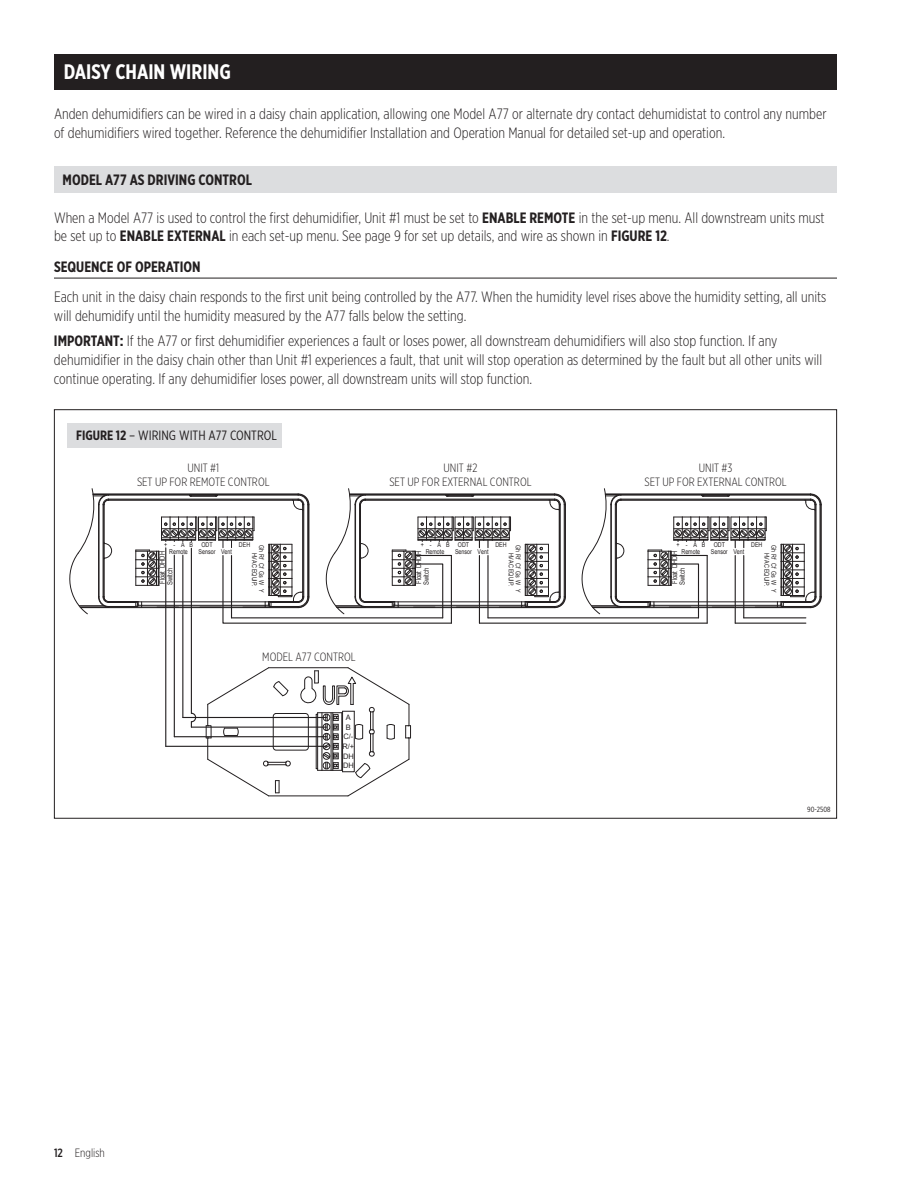
<style>
.page{position:relative;width:918px;height:1188px;background:#fff}
.page>*{position:absolute;margin:0;border:0;box-sizing:border-box;transform-origin:0 0}
.t1{font:700 21px "Gotham X Narrow";color:#fff}
.t2{font:300 15px/18.8px "Gotham X Narrow";color:#231f20}
.t3{font:700 15px "Gotham X Narrow";color:#231f20}
.t4{font:13.5px "Gotham X Narrow";color:#231f20}
.t5{font:300 12px/13.5px "Gotham X Narrow";color:#231f20;text-align:center}
.t6{font:7.5px "Arial";color:#231f20}
.t7{font:7.5px "Gotham X Narrow";color:#231f20}
.t8{font:7.2px/7.6px "Arial";color:#231f20;scale:.8 1}
.t9{font:6.6px/6.9px "Arial";color:#231f20;scale:.8 1}
.s1{font-weight:700}
.s2{font-weight:500}
</style>
<div class="page">
<hr style="left:54px;top:278px;width:783px;height:1px;background:#231f20">
<div style="left:54px;top:54px;width:783px;height:35px;background:#231f20"></div>
<div style="left:54px;top:167px;width:783px;height:26px;background:#dcdddf"></div>
<svg style="left:206px;top:667px;width:85px;height:129px"></svg>
<div style="left:273px;top:713px;width:36px;height:37px;border:1px solid #231f20;border-radius:3px"></div>
<hr style="left:269px;top:796px;width:79px;height:1px;background:#231f20">
<hr style="left:269px;top:667px;width:79px;height:1px;background:#231f20">
<svg style="left:300px;top:667px;width:111px;height:129px"></svg>
<hr style="left:165px;top:548px;width:1px;height:198px;background:#231f20">
<hr style="left:174px;top:555px;width:1px;height:182px;background:#231f20">
<hr style="left:182px;top:555px;width:1px;height:162px;background:#231f20">
<hr style="left:191px;top:548px;width:1px;height:165px;background:#231f20">
<hr style="left:183px;top:717px;width:143px;height:1px;background:#231f20">
<hr style="left:191px;top:727px;width:135px;height:1px;background:#231f20">
<hr style="left:174px;top:736px;width:152px;height:1px;background:#231f20">
<hr style="left:166px;top:746px;width:160px;height:1px;background:#231f20">
<svg style="left:190px;top:712px;width:7px;height:15px"></svg>
<hr style="left:488px;top:617px;width:211px;height:1px;background:#231f20">
<hr style="left:479px;top:623px;width:228px;height:1px;background:#231f20">
<svg style="left:70px;top:488px;width:496px;height:136px"></svg>
<hr style="left:451px;top:555px;width:1px;height:68px;background:#231f20">
<hr style="left:479px;top:556px;width:1px;height:67px;background:#231f20">
<svg style="left:576px;top:488px;width:246px;height:131px"></svg>
<hr style="left:707px;top:555px;width:1px;height:68px;background:#231f20">
<hr style="left:671px;top:555px;width:36px;height:1px;background:#231f20">
<hr style="left:735px;top:556px;width:1px;height:67px;background:#231f20">
<hr style="left:744px;top:617px;width:62px;height:1px;background:#231f20">
<hr style="left:735px;top:623px;width:71px;height:1px;background:#231f20">
<div style="left:68px;top:423px;width:214px;height:25px;background:#dcdddf"></div>
<h1 class="t1" style="left:64px;top:59px;width:169px">DAISY CHAIN WIRING</h1>
<p class="t2" style="left:54px;top:104px;width:774px">Anden dehumidifiers can be wired in a daisy chain application, allowing one Model A77 or alternate dry contact dehumidistat to control any number of dehumidifiers wired together. Reference the dehumidifier Installation and Operation Manual for detailed set-up and operation.</p>
<p class="t3" style="left:63px;top:170px;width:191px">MODEL A77 AS DRIVING CONTROL</p>
<p class="t2" style="left:54px;top:208px;width:772px">When a Model A77 is used to control the first dehumidifier, Unit #1 must be set to <span class="s1">ENABLE REMOTE</span> in the set-up menu. All downstream units must be set up to <span class="s1">ENABLE EXTERNAL</span> in each set-up menu. See page 9 for set up details, and wire as shown in <span class="s1">FIGURE 12</span>.</p>
<p class="t3" style="left:54px;top:257px;width:148px">SEQUENCE OF OPERATION</p>
<p class="t2" style="left:54px;top:287px;width:774px">Each unit in the daisy chain responds to the first unit being controlled by the A77. When the humidity level rises above the humidity setting, all units will dehumidify until the humidity measured by the A77 falls below the setting.</p>
<p class="t2" style="left:54px;top:332px;width:770px"><span class="s1">IMPORTANT:</span> If the A77 or first dehumidifier experiences a fault or loses power, all downstream dehumidifiers will also stop function. If any dehumidifier in the daisy chain other than Unit #1 experiences a fault, that unit will stop operation as determined by the fault but all other units will continue operating. If any dehumidifier loses power, all downstream units will stop function.</p>
<p class="t4" style="left:76px;top:427px;width:202px"><span class="s1">FIGURE 12</span> – WIRING WITH A77 CONTROL</p>
<p class="t5" style="left:137px;top:461px;width:134px">UNIT #1<br>SET UP FOR REMOTE CONTROL</p>
<p class="t5" style="left:389px;top:461px;width:144px">UNIT #2<br>SET UP FOR EXTERNAL CONTROL</p>
<p class="t5" style="left:645px;top:461px;width:144px">UNIT #3<br>SET UP FOR EXTERNAL CONTROL</p>
<p class="t9" style="left:169px;top:541px;width:56px;text-indent:-5px">+ -AB ODT<br>Remote</p>
<p class="t9" style="left:221px;top:548px;width:15px">Vent</p>
<p class="t9" style="left:426px;top:541px;width:56px;text-indent:-5px">+ -AB ODT<br>Remote</p>
<p class="t9" style="left:478px;top:548px;width:15px">Vent</p>
<p class="t9" style="left:682px;top:541px;width:56px;text-indent:-5px">+ -AB ODT<br>Remote</p>
<p class="t9" style="left:239px;top:541px;width:16px">DEH</p>
<p class="t9" style="left:495px;top:541px;width:16px">DEH</p>
<p class="t9" style="left:751px;top:541px;width:16px">DEH</p>
<p class="t9" style="left:199px;top:548px;width:23px">Sensor</p>
<p class="t9" style="left:265px;top:545px;width:52px;rotate:90deg">Gh Rf Cf Gs W</p>
<p class="t9" style="left:265px;top:589px;width:6px;rotate:90deg">Y</p>
<p class="t9" style="left:455px;top:548px;width:23px">Sensor</p>
<p class="t9" style="left:521px;top:545px;width:52px;rotate:90deg">Gh Rf Cf Gs W</p>
<p class="t9" style="left:521px;top:589px;width:6px;rotate:90deg">Y</p>
<p class="t9" style="left:711px;top:548px;width:23px">Sensor</p>
<p class="t9" style="left:777px;top:545px;width:52px;rotate:90deg">Gh Rf Cf Gs W</p>
<p class="t9" style="left:777px;top:589px;width:6px;rotate:90deg">Y</p>
<p class="t9" style="left:733px;top:548px;width:15px">Vent</p>
<p class="t8" style="left:159px;top:585px;width:44px;rotate:-90deg">Float DHDH<br>Switch</p>
<p class="t8" style="left:415px;top:585px;width:44px;rotate:-90deg">Float DHDH<br>Switch</p>
<p class="t8" style="left:671px;top:585px;width:44px;rotate:-90deg">Float DHDH<br>Switch</p>
<p class="t9" style="left:258px;top:553px;width:44px;rotate:90deg">HVAC EQUIP.</p>
<p class="t9" style="left:514px;top:553px;width:44px;rotate:90deg">HVAC EQUIP.</p>
<p class="t9" style="left:770px;top:553px;width:44px;rotate:90deg">HVAC EQUIP.</p>
<p class="t5" style="left:262px;top:650px;width:95px">MODEL A77 CONTROL</p>
<p class="t6" style="left:346px;top:713px;width:6px">A</p>
<p class="t6" style="left:346px;top:722px;width:6px">B</p>
<p class="t6" style="left:343px;top:732px;width:11px">C/-</p>
<p class="t6" style="left:342px;top:741px;width:13px">R/+</p>
<p class="t6" style="left:343px;top:751px;width:12px">DH</p>
<p class="t5" style="left:54px;top:1146px;width:52px"><span class="s2">12</span> English</p>
<p class="t6" style="left:343px;top:761px;width:12px">DH</p>
<p class="t7" style="left:807px;top:805px;width:25px">90-2508</p>
</div>
